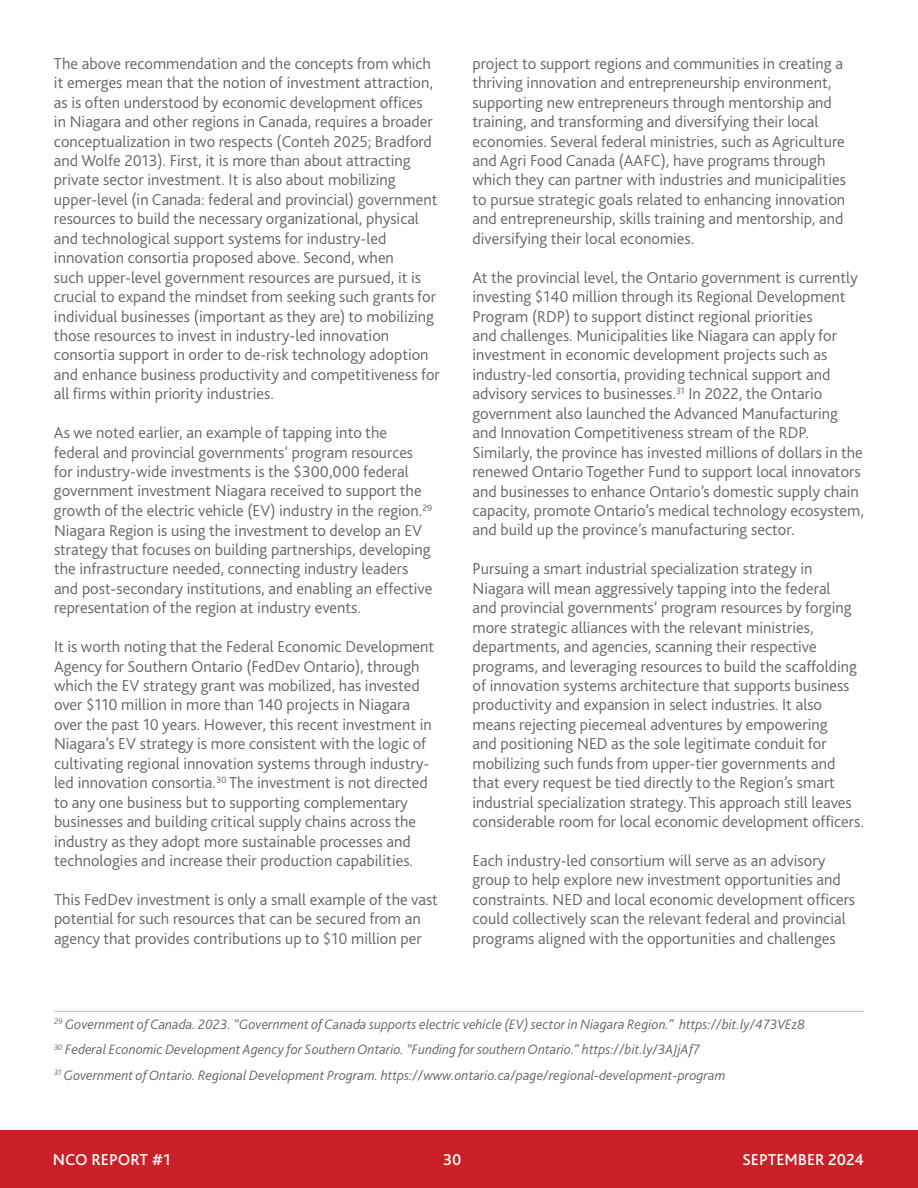
<style>
.page{position:relative;width:918px;height:1188px;background:#fff}
.page>*{position:absolute;margin:0;border:0;box-sizing:border-box;transform-origin:0 0}
.t1{font:300 16.5px/19.5px "Bliss 2";color:#636466}
.t2{font:500 16.5px "Bliss 2";color:#fff}
.t3{font:italic 300 14.25px/25.8px "Bliss 2";color:#636466}
</style>
<div class="page">
<div style="left:0;top:1130px;width:918px;height:58px;background:#cb2027"></div>
<hr style="left:54px;top:1011px;width:810px;height:1px;background:#bcbec0">
<p class="t1" style="left:54px;top:53px;width:387px">The above recommendation and the concepts from which it emerges mean that the notion of investment attraction, as is often understood by economic development offices<br>in Niagara and other regions in Canada, requires a broader conceptualization in two respects (Conteh 2025; Bradford and Wolfe 2013). First, it is more than about attracting private sector investment. It is also about mobilizing upper-level (in Canada: federal and provincial) government resources to build the necessary organizational, physical and technological support systems for industry-led innovation consortia proposed above. Second, when<br>such upper-level government resources are pursued, it is crucial to expand the mindset from seeking such grants for individual businesses (important as they are) to mobilizing those resources to invest in industry-led innovation consortia support in order to de-risk technology adoption and enhance business productivity and competitiveness for all firms within priority industries.</p>
<p class="t1" style="left:54px;top:423px;width:380px">As we noted earlier, an example of tapping into the federal and provincial governments’ program resources for industry-wide investments is the $300,000 federal government investment Niagara received to support the growth of the electric vehicle (EV) industry in the region.<sup>29<br></sup>Niagara Region is using the investment to develop an EV strategy that focuses on building partnerships, developing the infrastructure needed, connecting industry leaders and post-secondary institutions, and enabling an effective representation of the region at industry events.</p>
<p class="t1" style="left:54px;top:637px;width:382px">It is worth noting that the Federal Economic Development Agency for Southern Ontario (FedDev Ontario), through which the EV strategy grant was mobilized, has invested over $110 million in more than 140 projects in Niagara over the past 10 years. However, this recent investment in Niagara’s EV strategy is more consistent with the logic of cultivating regional innovation systems through industry&shy;led innovation consortia.<sup>30</sup> The investment is not directed to any one business but to supporting complementary businesses and building critical supply chains across the industry as they adopt more sustainable processes and technologies and increase their production capabilities.</p>
<p class="t1" style="left:54px;top:889px;width:386px">This FedDev investment is only a small example of the vast potential for such resources that can be secured from an agency that provides contributions up to $10 million per</p>
<p class="t1" style="left:473px;top:53px;width:375px">project to support regions and communities in creating a thriving innovation and entrepreneurship environment, supporting new entrepreneurs through mentorship and training, and transforming and diversifying their local economies. Several federal ministries, such as Agriculture and Agri Food Canada (AAFC), have programs through which they can partner with industries and municipalities to pursue strategic goals related to enhancing innovation and entrepreneurship, skills training and mentorship, and diversifying their local economies.</p>
<p class="t1" style="left:473px;top:267px;width:393px">At the provincial level, the Ontario government is currently investing $140 million through its Regional Development Program (RDP) to support distinct regional priorities<br>and challenges. Municipalities like Niagara can apply for investment in economic development projects such as industry-led consortia, providing technical support and advisory services to businesses.<sup>31</sup> In 2022, the Ontario government also launched the Advanced Manufacturing and Innovation Competitiveness stream of the RDP.<br>Similarly, the province has invested millions of dollars in the renewed Ontario Together Fund to support local innovators and businesses to enhance Ontario’s domestic supply chain capacity, promote Ontario’s medical technology ecosystem, and build up the province’s manufacturing sector.</p>
<p class="t1" style="left:473px;top:559px;width:393px">Pursuing a smart industrial specialization strategy in Niagara will mean aggressively tapping into the federal<br>and provincial governments’ program resources by forging more strategic alliances with the relevant ministries, departments, and agencies, scanning their respective programs, and leveraging resources to build the scaffolding of innovation systems architecture that supports business productivity and expansion in select industries. It also means rejecting piecemeal adventures by empowering<br>and positioning NED as the sole legitimate conduit for mobilizing such funds from upper-tier governments and that every request be tied directly to the Region’s smart industrial specialization strategy. This approach still leaves considerable room for local economic development officers.</p>
<p class="t1" style="left:473px;top:850px;width:384px">Each industry-led consortium will serve as an advisory group to help explore new investment opportunities and constraints. NED and local economic development officers could collectively scan the relevant federal and provincial programs aligned with the opportunities and challenges</p>
<p class="t3" style="left:54px;top:1011px;width:753px"><sup>29</sup> Government of Canada. 2023. “Government of Canada supports electric vehicle (EV) sector in Niagara Region.” https://bit.ly/473VEz8<br><sup>30</sup> Federal Economic Development Agency for Southern Ontario. “Funding for southern Ontario.” https://bit.ly/3AJjAf7<br><sup>31</sup> Government of Ontario. Regional Development Program. https://www.ontario.ca/page/regional-development-program</p>
<p class="t2" style="left:53px;top:1149px;width:119px">NCO REPORT #1</p>
<p class="t2" style="left:443px;top:1149px;width:20px">30</p>
<p class="t2" style="left:742px;top:1149px;width:123px">SEPTEMBER 2024</p>
</div>
